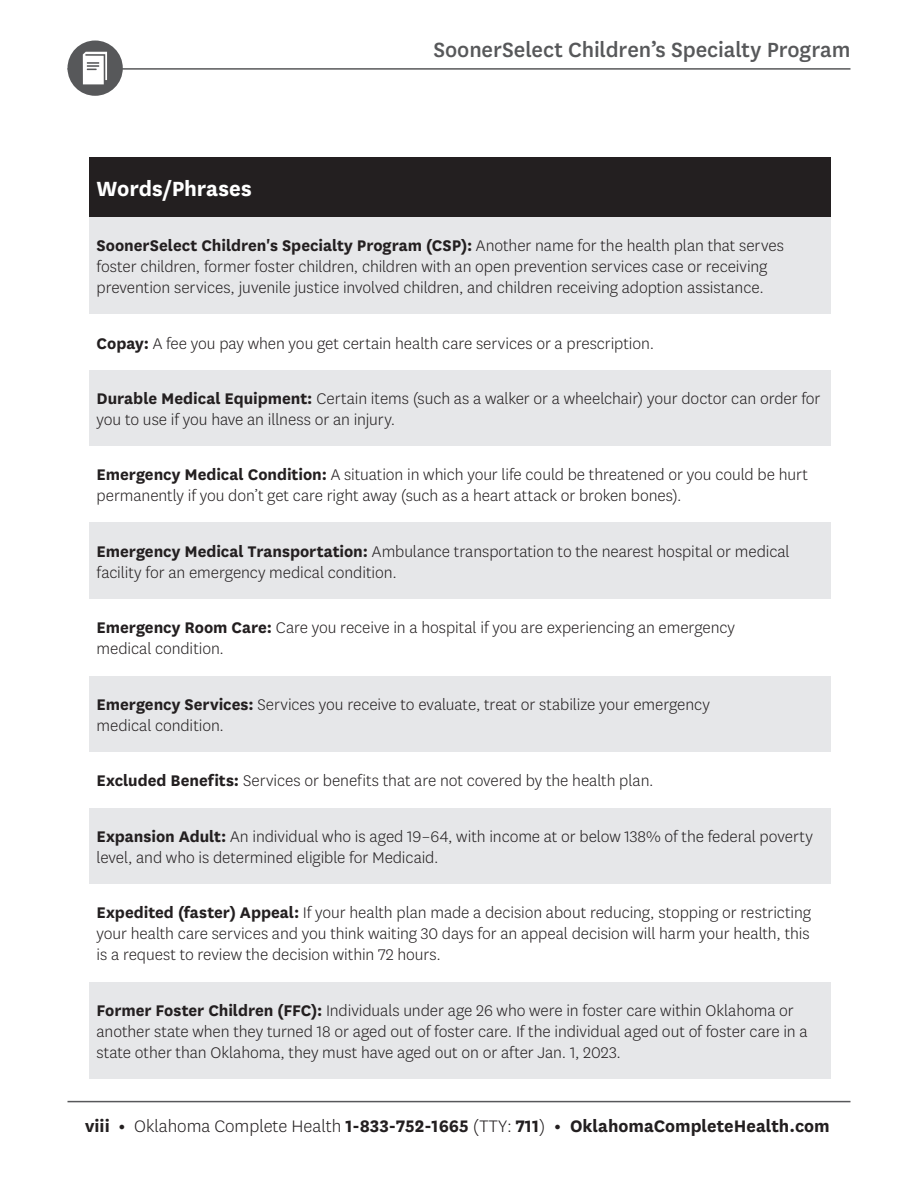
<style>
.page{position:relative;width:918px;height:1188px;background:#fff}
.page>*{position:absolute;margin:0;border:0;box-sizing:border-box;transform-origin:0 0}
.t1{font:500 24px "Centene Sans";letter-spacing:-.005em;color:#57585a}
.t2{font:700 24px "Centene Sans";letter-spacing:-.005em;color:#fff}
.t3{font:700 19.5px "Centene Sans";color:#231f20}
.t4{font:300 18px/21px "Centene Sans";letter-spacing:-.005em;color:#231f20}
.s1{font-weight:700}
.s2{font-weight:300}
</style>
<div class="page">
<hr style="left:68px;top:1101px;width:782px;height:1px;background:#57585a">
<hr style="left:68px;top:68px;width:782px;height:2px;background:#57585a">
<div style="left:68px;top:41px;width:55px;height:55px;background:#57585a;border-radius:50%"></div>
<svg style="left:83px;top:52px;width:24px;height:32px"></svg>
<div style="left:89px;top:157px;width:741px;height:60px;background:#231f20"></div>
<div style="left:89px;top:217px;width:741px;height:97px;background:#e6e7e9"></div>
<div style="left:89px;top:370px;width:741px;height:76px;background:#e6e7e9"></div>
<div style="left:89px;top:807px;width:741px;height:77px;background:#e6e7e9"></div>
<div style="left:89px;top:981px;width:741px;height:98px;background:#e6e7e9"></div>
<div style="left:89px;top:675px;width:741px;height:77px;background:#e6e7e9"></div>
<div style="left:89px;top:522px;width:741px;height:77px;background:#e6e7e9"></div>
<h1 class="t1" style="left:433px;top:33px;width:419px">SoonerSelect Children’s Specialty Program</h1>
<h1 class="t2" style="left:97px;top:172px;width:157px">Words/Phrases</h1>
<p class="t4" style="left:97px;top:235px;width:689px"><span class="s1">SoonerSelect Children's Specialty Program (CSP):</span> Another name for the health plan that serves foster children, former foster children, children with an open prevention services case or receiving prevention services, juvenile justice involved children, and children receiving adoption assistance.</p>
<p class="t4" style="left:97px;top:332px;width:559px"><span class="s1">Copay:</span> A fee you pay when you get certain health care services or a prescription.</p>
<p class="t4" style="left:97px;top:387px;width:725px"><span class="s1">Durable Medical Equipment:</span> Certain items (such as a walker or a wheelchair) your doctor can order for you to use if you have an illness or an injury.</p>
<p class="t4" style="left:97px;top:464px;width:713px"><span class="s1">Emergency Medical Condition:</span> A situation in which your life could be threatened or you could be hurt permanently if you don’t get care right away (such as a heart attack or broken bones).</p>
<p class="t4" style="left:97px;top:540px;width:695px"><span class="s1">Emergency Medical Transportation:</span> Ambulance transportation to the nearest hospital or medical facility for an emergency medical condition.</p>
<p class="t4" style="left:97px;top:617px;width:640px"><span class="s1">Emergency Room Care:</span> Care you receive in a hospital if you are experiencing an emergency medical condition.</p>
<p class="t4" style="left:97px;top:693px;width:615px"><span class="s1">Emergency Services:</span> Services you receive to evaluate, treat or stabilize your emergency medical condition.</p>
<p class="t4" style="left:97px;top:770px;width:559px"><span class="s1">Excluded Benefits:</span> Services or benefits that are not covered by the health plan.</p>
<p class="t4" style="left:97px;top:825px;width:718px"><span class="s1">Expansion Adult:</span> An individual who is aged 19–64, with income at or below 138% of the federal poverty level, and who is determined eligible for Medicaid.</p>
<p class="t4" style="left:97px;top:902px;width:716px;text-align:justify"><span class="s1">Expedited (faster) Appeal:</span> If your health plan made a decision about reducing, stopping or restricting your health care services and you think waiting 30 days for an appeal decision will harm your health, this is a request to review the decision within 72 hours.</p>
<p class="t4" style="left:97px;top:999px;width:713px"><span class="s1">Former Foster Children (FFC):</span> Individuals under age 26 who were in foster care within Oklahoma or another state when they turned 18 or aged out of foster care. If the individual aged out of foster care in a state other than Oklahoma, they must have aged out on or after Jan. 1, 2023.</p>
<p class="t3" style="left:85px;top:1112px;width:746px">viii • <span class="s2">Oklahoma Complete Health</span> 1-833-752-1665 <span class="s2">(TTY:</span> 711<span class="s2">)</span> • OklahomaCompleteHealth.com</p>
</div>
